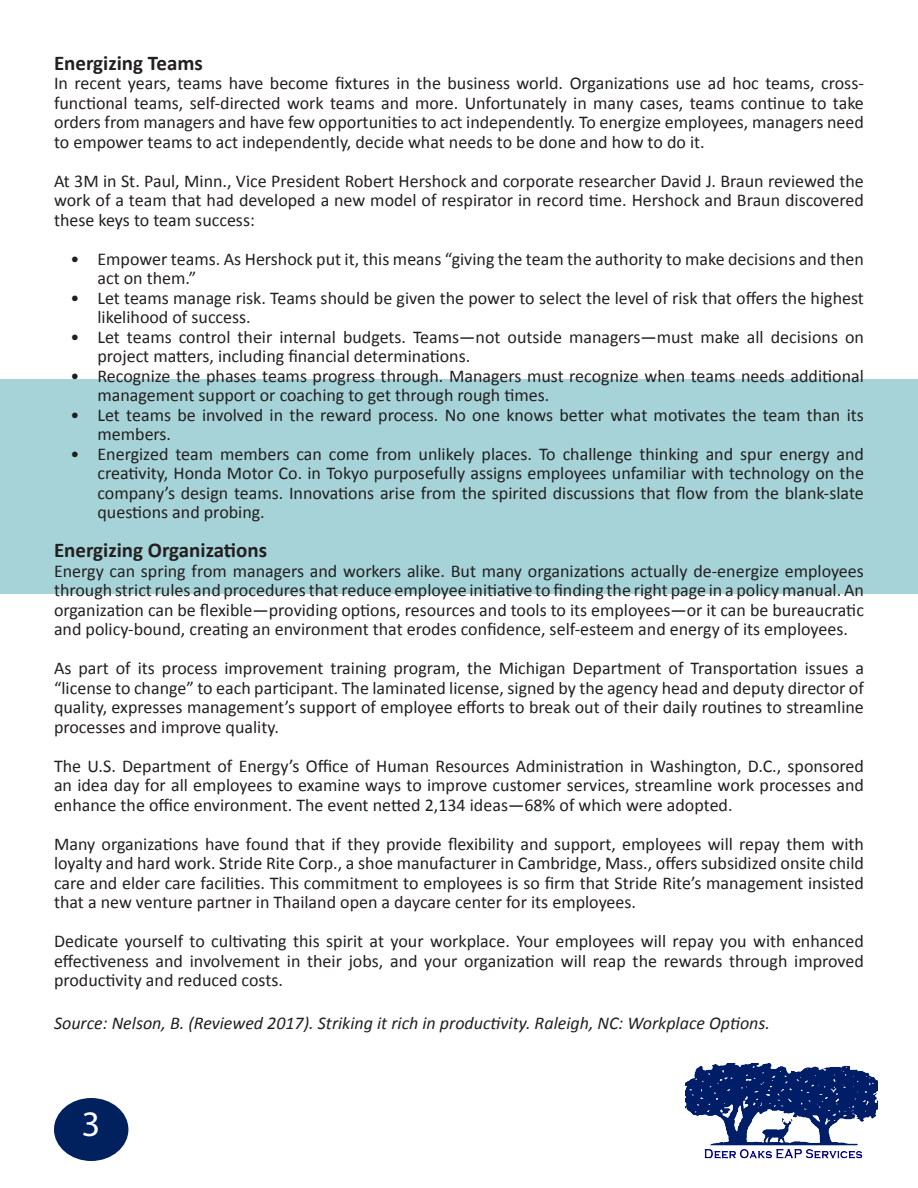
<style>
.page{position:relative;width:918px;height:1188px;background:#fff}
.page>*{position:absolute;margin:0;border:0;box-sizing:border-box;transform-origin:0 0}
.t1{font:36px "Myriad Pro";color:#fff}
.t2{font:700 21px "Calibri";color:#231f20}
.t3{font:18px/19.5px "Calibri";color:#231f20;text-align:justify}
.t4{font:italic 18px "Calibri";color:#231f20}
</style>
<div class="page">
<div style="left:0;top:380px;width:918px;height:214px;background:#a6d3d7"></div>
<img style="left:686px;top:1064px;width:191px;height:95px">
<div style="left:54px;top:1098px;width:74px;height:63px;background:#00215d;border-radius:50%"></div>
<p class="t2" style="left:54px;top:49px;width:150px">Energizing Teams</p>
<p class="t3" style="left:54px;top:74px;width:811px">In recent years, teams have become fixtures in the business world. Organizations use ad hoc teams, cross&shy;functional teams, self-directed work teams and more. Unfortunately in many cases, teams continue to take orders from managers and have few opportunities to act independently. To energize employees, managers need to empower teams to act independently, decide what needs to be done and how to do it.</p>
<p class="t3" style="left:54px;top:171px;width:811px">At 3M in St. Paul, Minn., Vice President Robert Hershock and corporate researcher David J. Braun reviewed the work of a team that had developed a new model of respirator in record time. Hershock and Braun discovered these keys to team success:</p>
<p class="t3" style="left:98px;top:249px;width:768px;text-indent:-27px">• Empower teams. As Hershock put it, this means “giving the team the authority to make decisions and then act on them.”</p>
<p class="t3" style="left:98px;top:288px;width:768px;text-indent:-27px">• Let teams manage risk. Teams should be given the power to select the level of risk that offers the highest likelihood of success.</p>
<p class="t3" style="left:98px;top:327px;width:768px;text-indent:-27px">• Let teams control their internal budgets. Teams—not outside managers—must make all decisions on project matters, including financial determinations.</p>
<p class="t3" style="left:98px;top:366px;width:768px;text-indent:-27px">• Recognize the phases teams progress through. Managers must recognize when teams needs additional management support or coaching to get through rough times.</p>
<p class="t3" style="left:98px;top:405px;width:768px;text-indent:-27px">• Let teams be involved in the reward process. No one knows better what motivates the team than its members.</p>
<p class="t3" style="left:98px;top:444px;width:768px;text-indent:-27px">• Energized team members can come from unlikely places. To challenge thinking and spur energy and creativity, Honda Motor Co. in Tokyo purposefully assigns employees unfamiliar with technology on the company’s design teams. Innovations arise from the spirited discussions that flow from the blank-slate questions and probing.</p>
<p class="t2" style="left:54px;top:537px;width:215px">Energizing Organizations</p>
<p class="t3" style="left:54px;top:561px;width:811px">Energy can spring from managers and workers alike. But many organizations actually de-energize employees through strict rules and procedures that reduce employee initiative to finding the right page in a policy manual. An organization can be flexible—providing options, resources and tools to its employees—or it can be bureaucratic and policy-bound, creating an environment that erodes confidence, self-esteem and energy of its employees.</p>
<p class="t3" style="left:54px;top:659px;width:811px">As part of its process improvement training program, the Michigan Department of Transportation issues a “license to change” to each participant. The laminated license, signed by the agency head and deputy director of quality, expresses management’s support of employee efforts to break out of their daily routines to streamline processes and improve quality.</p>
<p class="t3" style="left:54px;top:756px;width:811px">The U.S. Department of Energy’s Office of Human Resources Administration in Washington, D.C., sponsored an idea day for all employees to examine ways to improve customer services, streamline work processes and enhance the office environment. The event netted 2,134 ideas—68% of which were adopted.</p>
<p class="t3" style="left:54px;top:834px;width:812px">Many organizations have found that if they provide flexibility and support, employees will repay them with loyalty and hard work. Stride Rite Corp., a shoe manufacturer in Cambridge, Mass., offers subsidized onsite child care and elder care facilities. This commitment to employees is so firm that Stride Rite’s management insisted that a new venture partner in Thailand open a daycare center for its employees.</p>
<p class="t3" style="left:54px;top:932px;width:811px">Dedicate yourself to cultivating this spirit at your workplace. Your employees will repay you with enhanced effectiveness and involvement in their jobs, and your organization will reap the rewards through improved productivity and reduced costs.</p>
<p class="t4" style="left:54px;top:1011px;width:718px">Source: Nelson, B. (Reviewed 2017). Striking it rich in productivity. Raleigh, NC: Workplace Options.</p>
<p class="t1" style="left:82px;top:1102px;width:20px">3</p>
</div>
